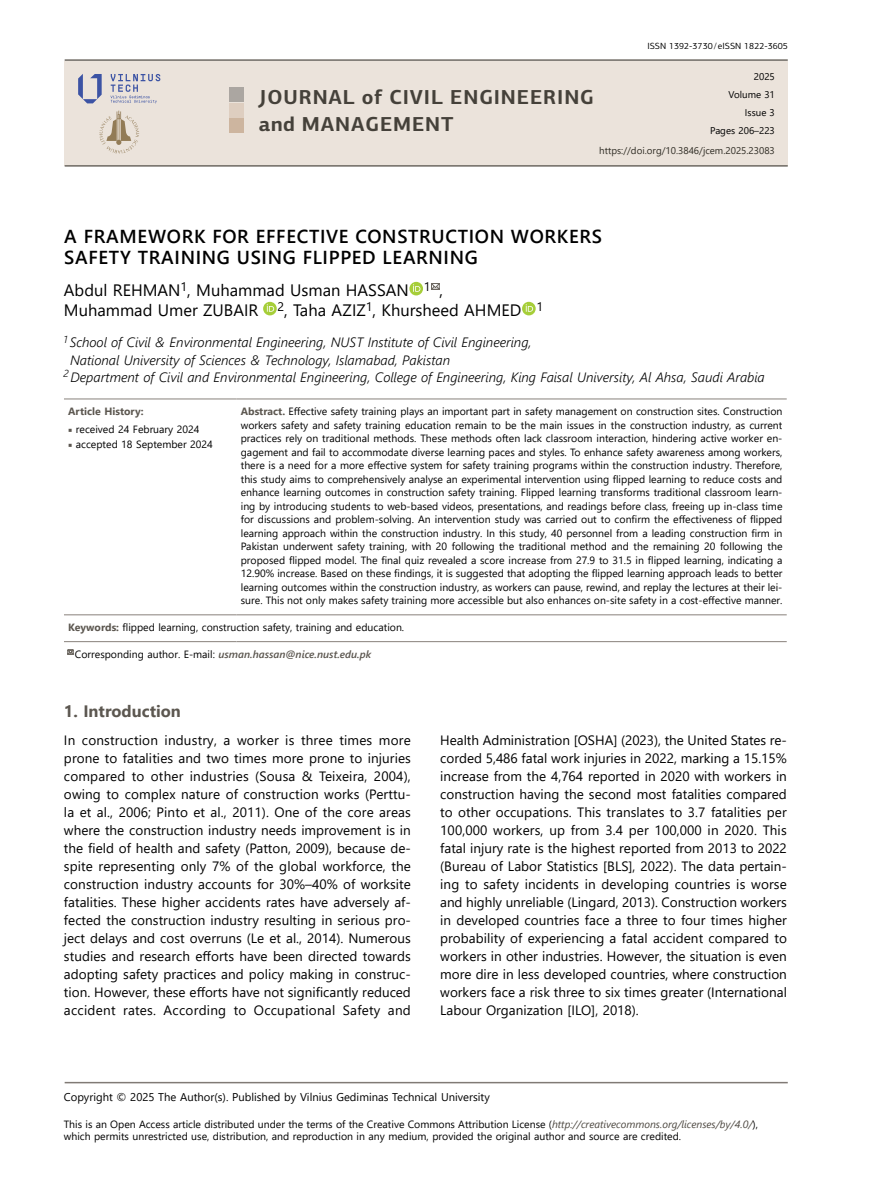
<style>
.page{position:relative;width:872px;height:1191px;background:#fff}
.page>*{position:absolute;margin:0;border:0;box-sizing:border-box;transform-origin:0 0}
.t1{font:700 20.25px/27px "PF Centro Sans Pro";letter-spacing:.045em;color:#45413a}
.t2{font:600 18.75px/21px "Segoe UI";letter-spacing:.035em;color:#000}
.t3{font:16.5px/20px "Segoe UI";color:#000}
._01{font:700 16.5px "Segoe UI";color:#5c5750}
._00{font:13.5px/18px "Segoe UI";color:#000;text-align:justify}
.t4{font:italic 300 13.5px/17.2px "Segoe UI";color:#000}
.t5{font:11.25px "Segoe UI";color:#000}
.t6{font:10.5px/13.5px "Segoe UI";color:#000}
.t7{font:italic 600 10.5px "Segoe UI";color:#5c5750}
.t8{font:700 10.5px "Segoe UI";color:#5c5750}
.t9{font:9.75px "Segoe UI";color:#302d25}
.t10{font:9.75px "Segoe UI";color:#000}
.t11{font:9px "PF Centro Sans Pro";color:#000}
.s1{font-weight:700;color:#5c5750}
.s2{font-family:"Minion Pro";color:#5c5750}
.s3{font-weight:400;font-style:normal;color:#000}
.s4{font-style:italic;color:#4d4841}
</style>
<div class="page">
<hr style="left:65px;top:1081px;width:722px;height:2px;background:#807a75">
<div style="left:65px;top:61px;width:722px;height:104px;background:#ebe3db"></div>
<hr style="left:65px;top:59px;width:722px;height:2px;background:#6d6861">
<hr style="left:65px;top:165px;width:722px;height:2px;background:#6d6861">
<div style="left:229px;top:87px;width:15px;height:15px;background:#aba6a1"></div>
<div style="left:229px;top:118px;width:15px;height:15px;background:#cdb59f"></div>
<div style="left:229px;top:103px;width:15px;height:14px;background:#decec0"></div>
<svg style="left:78px;top:74px;width:24px;height:29px"></svg>
<svg style="left:111px;top:74px;width:49px;height:29px"></svg>
<svg style="left:99px;top:111px;width:40px;height:43px"></svg>
<hr style="left:64px;top:398px;width:172px;height:1px;background:#958f8a">
<hr style="left:236px;top:398px;width:550px;height:1px;background:#958f8a">
<hr style="left:64px;top:614px;width:172px;height:1px;background:#958f8a">
<hr style="left:236px;top:614px;width:550px;height:1px;background:#958f8a">
<hr style="left:64px;top:641px;width:172px;height:1px;background:#958f8a">
<hr style="left:236px;top:641px;width:550px;height:1px;background:#958f8a">
<svg style="left:409px;top:282px;width:14px;height:13px"></svg>
<svg style="left:413px;top:284px;width:7px;height:8px"></svg>
<svg style="left:431px;top:283px;width:9px;height:7px"></svg>
<svg style="left:263px;top:302px;width:14px;height:13px"></svg>
<svg style="left:267px;top:304px;width:7px;height:8px"></svg>
<svg style="left:522px;top:302px;width:13px;height:13px"></svg>
<svg style="left:526px;top:304px;width:7px;height:8px"></svg>
<svg style="left:67px;top:649px;width:7px;height:6px"></svg>
<p class="t11" style="left:647px;top:41px;width:142px">ISSN 1392-3730/eISSN 1822-3605</p>
<p class="t10" style="left:754px;top:67px;width:23px">2025</p>
<p class="t10" style="left:728px;top:85px;width:48px">Volume 31</p>
<p class="t10" style="left:745px;top:103px;width:31px">Issue 3</p>
<p class="t10" style="left:710px;top:121px;width:66px">Pages 206–223</p>
<p class="t9" style="left:599px;top:141px;width:177px">https://doi.org/10.3846/jcem.2025.23083</p>
<p class="t1" style="left:259px;top:84px;width:336px">JOURNAL of CIVIL ENGINEERING and MANAGEMENT</p>
<p class="t2" style="left:64px;top:225px;width:539px">A FRAMEWORK FOR EFFECTIVE CONSTRUCTION WORKERS<br>SAFETY TRAINING USING FLIPPED LEARNING</p>
<p class="t3" style="left:64px;top:279px;width:480px">Abdul REHMAN<sup>1</sup>, Muhammad Usman HASSAN <sup>1</sup> ,<br>Muhammad Umer ZUBAIR <sup>2</sup>, Taha AZIZ<sup>1</sup>, Khursheed AHMED <sup>1</sup></p>
<p class="t4" style="left:70px;top:332px;width:463px;text-indent:-6px"><sup>1</sup> School of Civil &amp; Environmental Engineering, NUST Institute of Civil Engineering,<br>National University of Sciences &amp; Technology, Islamabad, Pakistan</p>
<p class="t4" style="left:64px;top:366px;width:702px"><sup>2</sup> Department of Civil and Environmental Engineering, College of Engineering, King Faisal University, Al Ahsa, Saudi Arabia</p>
<p class="t8" style="left:68px;top:401px;width:77px">Article History:</p>
<p class="t6" style="left:241px;top:404px;width:543px;text-align:justify"><span class="s1">Abstract.</span> Effective safety training plays an important part in safety management on construction sites. Construction workers safety and safety training education remain to be the main issues in the construction industry, as current practices rely on traditional methods. These methods often lack classroom interaction, hindering active worker en&shy;gagement and fail to accommodate diverse learning paces and styles. To enhance safety awareness among workers, there is a need for a more effective system for safety training programs within the construction industry. Therefore, this study aims to comprehensively analyse an experimental intervention using flipped learning to reduce costs and enhance learning outcomes in construction safety training. Flipped learning transforms traditional classroom learn&shy;ing by introducing students to web-based videos, presentations, and readings before class, freeing up in-class time for discussions and problem-solving. An intervention study was carried out to confirm the effectiveness of flipped learning approach within the construction industry. In this study, 40 personnel from a leading construction firm in Pakistan underwent safety training, with 20 following the traditional method and the remaining 20 following the proposed flipped model. The final quiz revealed a score increase from 27.9 to 31.5 in flipped learning, indicating a 12.90% increase. Based on these findings, it is suggested that adopting the flipped learning approach leads to better learning outcomes within the construction industry, as workers can pause, rewind, and replay the lectures at their lei&shy;sure. This not only makes safety training more accessible but also enhances on-site safety in a cost-effective manner.</p>
<p class="t6" style="left:68px;top:422px;width:133px"><span class="s2">■</span> received 24 February 2024</p>
<p class="t6" style="left:68px;top:437px;width:146px"><span class="s2">■</span> accepted 18 September 2024</p>
<p class="t6" style="left:68px;top:619px;width:337px"><span class="s1">Keywords:</span> flipped learning, construction safety, training and education.</p>
<p class="t7" style="left:75px;top:644px;width:298px"><span class="s3">Corresponding author. E-mail:</span> usman.hassan@nice.nust.edu.pk</p>
<p class="_01" style="left:64px;top:695px;width:118px">1. Introduction</p>
<p class="_00" style="left:64px;top:730px;width:348px">In construction industry, a worker is three times more prone to fatalities and two times more prone to injuries compared to other industries (Sousa &amp; Teixeira, 2004), owing to complex nature of construction works (Perttu&shy;la et al., 2006; Pinto et al., 2011). One of the core areas where the construction industry needs improvement is in the field of health and safety (Patton, 2009), because de&shy;spite representing only 7% of the global workforce, the construction industry accounts for 30%–40% of worksite fatalities. These higher accidents rates have adversely af&shy;fected the construction industry resulting in serious pro&shy;ject delays and cost overruns (Le et al., 2014). Numerous studies and research efforts have been directed towards adopting safety practices and policy making in construc&shy;tion. However, these efforts have not significantly reduced accident rates. According to Occupational Safety and</p>
<p class="_00" style="left:440px;top:730px;width:348px">Health Administration [OSHA] (2023), the United States re&shy;corded 5,486 fatal work injuries in 2022, marking a 15.15% increase from the 4,764 reported in 2020 with workers in construction having the second most fatalities compared to other occupations. This translates to 3.7 fatalities per 100,000 workers, up from 3.4 per 100,000 in 2020. This fatal injury rate is the highest reported from 2013 to 2022 (Bureau of Labor Statistics [BLS], 2022). The data pertain&shy;ing to safety incidents in developing countries is worse and highly unreliable (Lingard, 2013). Construction workers in developed countries face a three to four times higher probability of experiencing a fatal accident compared to workers in other industries. However, the situation is even more dire in less developed countries, where construction workers face a risk three to six times greater (International Labour Organization [ILO], 2018).</p>
<p class="t5" style="left:64px;top:1086px;width:427px">Copyright © 2025 The Author(s). Published by Vilnius Gediminas Technical University</p>
<p class="t6" style="left:64px;top:1117px;width:695px;line-height:12px">This is an Open Access article distributed under the terms of the Creative Commons Attribution License (<span class="s4">http://creativecommons.org/licenses/by/4.0/</span>), which permits unrestricted use, distribution, and reproduction in any medium, provided the original author and source are credited.</p>
</div>
